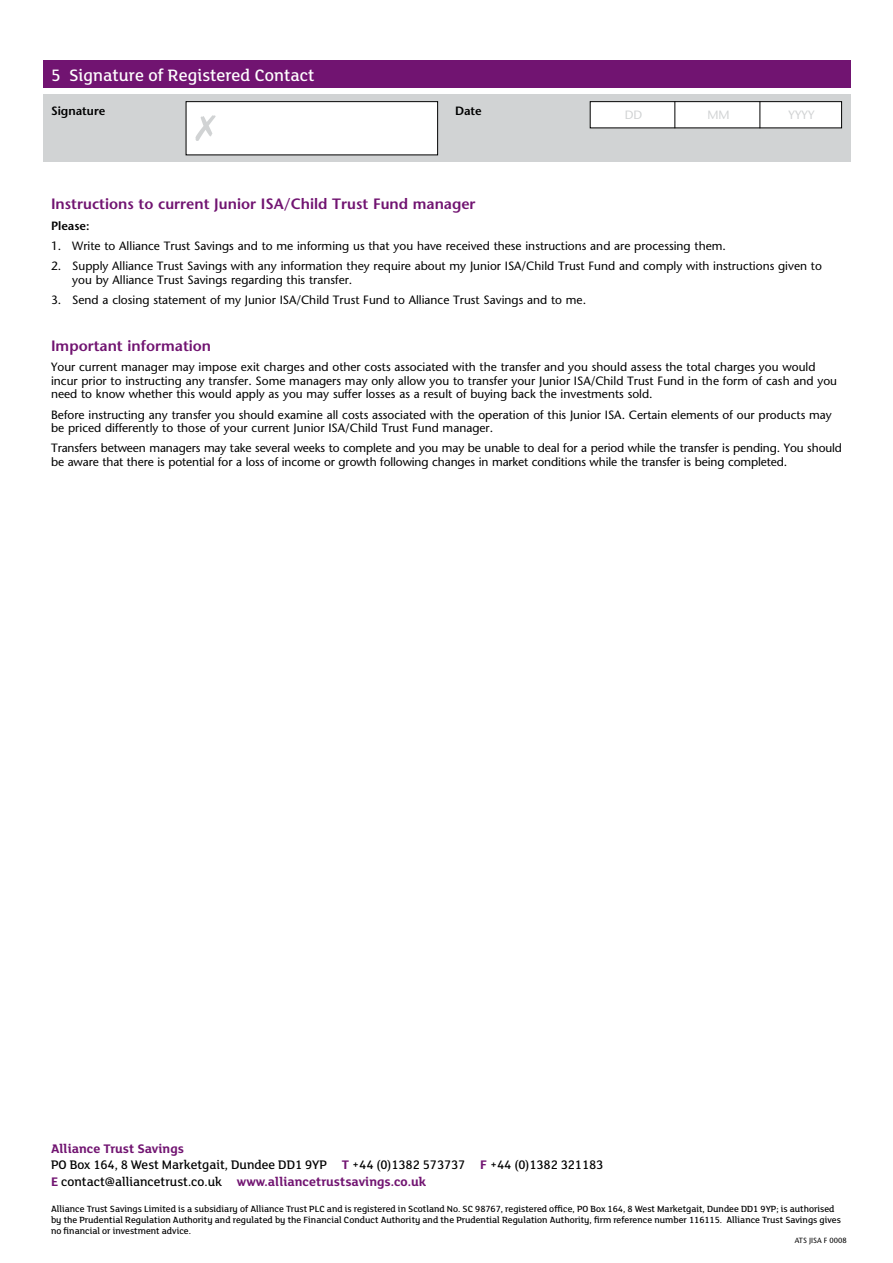
<style>
.page{position:relative;width:893px;height:1263px;background:#fff}
.page>*{position:absolute;margin:0;border:0;box-sizing:border-box;transform-origin:0 0}
.t1{font:500 18px "FS Lola";color:#fff}
.t2{font:600 15px "Stone Sans Std";color:#711471}
.t3{font:500 13.5px/16.5px "FS Lola";color:#000}
.t4{font:500 12px/13.5px "Stone Sans Std";color:#000}
.t5{font:600 12px "Stone Sans Std";color:#000}
.t6{font:500 12px "Stone Sans Std";color:#d1d3d4}
.t7{font:500 9.75px/11.2px "FS Lola";color:#000}
.t8{font:500 7.5px "Stone Sans Std";color:#000}
.s1{font-weight:700;color:#711471}
</style>
<div class="page">
<div style="left:43px;top:61px;width:807px;height:27px;background:#711471"></div>
<div style="left:43px;top:95px;width:807px;height:67px;background:#d1d3d4"></div>
<div style="left:186px;top:102px;width:252px;height:53px;background:#fff"></div>
<div style="left:186px;top:101px;width:252px;height:54px;border:1px solid #000"></div>
<div style="left:590px;top:102px;width:252px;height:26px;background:#fff"></div>
<div style="left:590px;top:101px;width:252px;height:27px;border:1px solid #000"></div>
<svg style="left:674px;top:101px;width:1px;height:27px"></svg>
<svg style="left:759px;top:101px;width:1px;height:27px"></svg>
<svg style="left:195px;top:115px;width:21px;height:26px"></svg>
<h1 class="t1" style="left:51px;top:63px;width:265px">5 Signature of Registered Contact</h1>
<p class="t5" style="left:51px;top:103px;width:56px">Signature</p>
<p class="t5" style="left:455px;top:103px;width:28px">Date</p>
<p class="t2" style="left:51px;top:195px;width:426px">Instructions to current Junior ISA/Child Trust Fund manager</p>
<p class="t6" style="left:625px;top:108px;width:19px">DD</p>
<p class="t6" style="left:707px;top:108px;width:24px">MM</p>
<p class="t6" style="left:789px;top:108px;width:27px">YYYY</p>
<p class="t5" style="left:51px;top:218px;width:40px">Please:</p>
<p class="t4" style="left:51px;top:239px;width:676px">1. Write to Alliance Trust Savings and to me informing us that you have received these instructions and are processing them.</p>
<p class="t4" style="left:72px;top:259px;width:751px;text-indent:-21px">2. Supply Alliance Trust Savings with any information they require about my Junior ISA/Child Trust Fund and comply with instructions given to you by Alliance Trust Savings regarding this transfer.</p>
<p class="t4" style="left:51px;top:293px;width:537px">3. Send a closing statement of my Junior ISA/Child Trust Fund to Alliance Trust Savings and to me.</p>
<p class="t2" style="left:51px;top:337px;width:162px">Important information</p>
<p class="t4" style="left:51px;top:360px;width:787px">Your current manager may impose exit charges and other costs associated with the transfer and you should assess the total charges you would incur prior to instructing any transfer. Some managers may only allow you to transfer your Junior ISA/Child Trust Fund in the form of cash and you need to know whether this would apply as you may suffer losses as a result of buying back the investments sold.</p>
<p class="t4" style="left:51px;top:408px;width:782px">Before instructing any transfer you should examine all costs associated with the operation of this Junior ISA. Certain elements of our products may be priced differently to those of your current Junior ISA/Child Trust Fund manager.</p>
<p class="t4" style="left:51px;top:441px;width:792px">Transfers between managers may take several weeks to complete and you may be unable to deal for a period while the transfer is pending. You should be aware that there is potential for a loss of income or growth following changes in market conditions while the transfer is being completed.</p>
<p class="t3" style="left:51px;top:1139px;width:554px"><span class="s1">Alliance Trust Savings<br></span>PO Box 164, 8 West Marketgait, Dundee DD1 9YP <span class="s1">T</span> +44 (0)1382 573737 <span class="s1">F</span> +44 (0)1382 321183<br><span class="s1">E</span> contact@alliancetrust.co.uk <span class="s1">www.alliancetrustsavings.co.uk</span></p>
<p class="t7" style="left:51px;top:1202px;width:791px">Alliance Trust Savings Limited is a subsidiary of Alliance Trust PLC and is registered in Scotland No. SC 98767, registered office, PO Box 164, 8 West Marketgait, Dundee DD1 9YP; is authorised by the Prudential Regulation Authority and regulated by the Financial Conduct Authority and the Prudential Regulation Authority, firm reference number 116115. Alliance Trust Savings gives no financial or investment advice.</p>
<p class="t8" style="left:795px;top:1235px;width:54px">ATS JISA F 0008</p>
</div>
